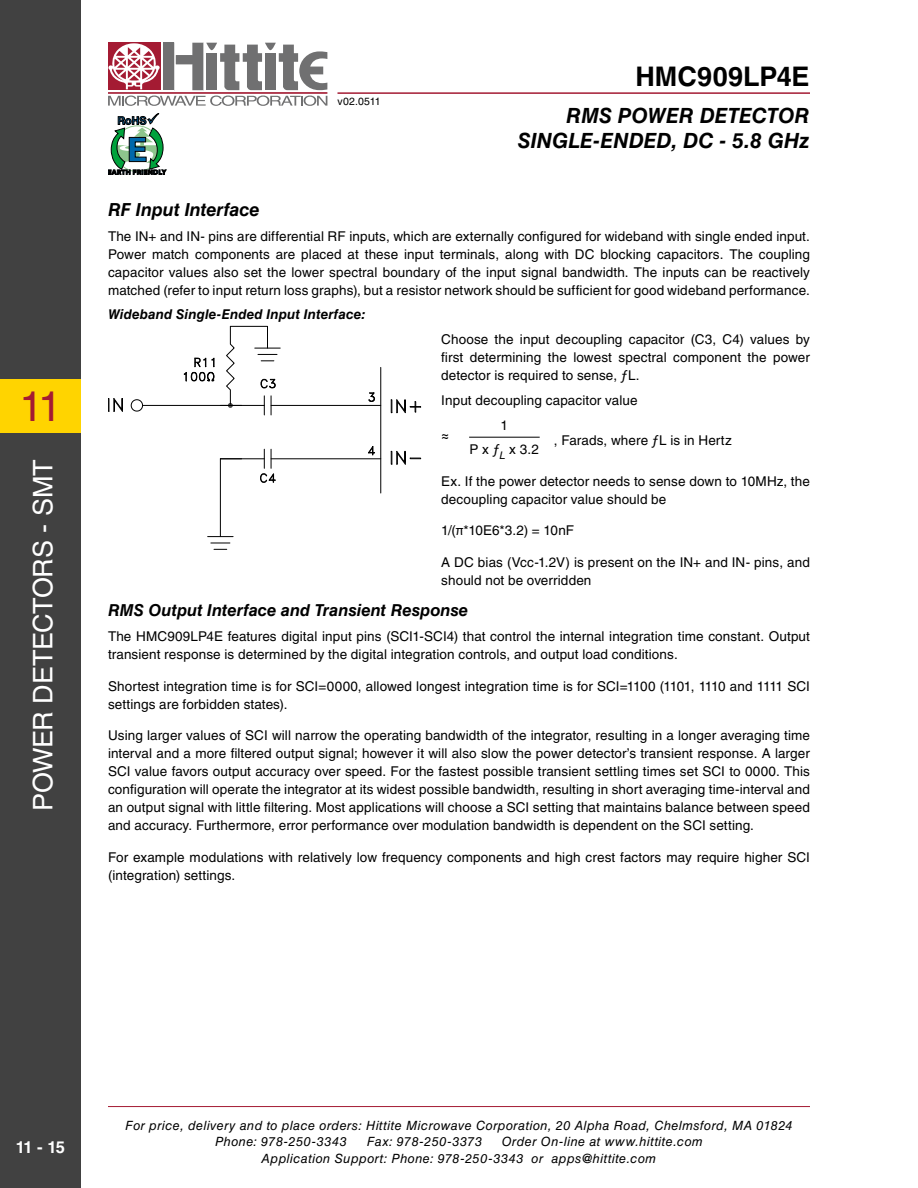
<style>
.page{position:relative;width:918px;height:1188px;background:#fff}
.page>*{position:absolute;margin:0;border:0;box-sizing:border-box;transform-origin:0 0}
.t1{font:42px "Helvetica LT Std";color:#a41b33}
.t2{font:27px "Helvetica LT Std";letter-spacing:-.015em;color:#fff}
.t3{font:700 27px "Helvetica LT Std";letter-spacing:.005em;color:#000}
.t4{font:italic 700 21px/25.2px "Helvetica LT Std";color:#000;text-align:right}
.t5{font:italic 700 18px "Helvetica LT Std";letter-spacing:-.005em;color:#000}
.t6{font:italic 700 16.5px "Helvetica LT Std";color:#000}
.t7{font:700 16.5px "Helvetica LT Std";color:#fff}
.t8{font:13.5px/18px "Helvetica LT Std";letter-spacing:.01em;color:#000}
.t9{font:italic 700 13.5px "Helvetica LT Std";letter-spacing:.01em;color:#000}
.t10{font:italic 12.75px/16.5px "Helvetica LT Std";letter-spacing:.035em;color:#000}
.t11{font:10.5px "Helvetica LT Std";letter-spacing:.02em;color:#000}
</style>
<div class="page">
<hr style="left:108px;top:1106px;width:702px;height:1px;background:#a41b33">
<hr style="left:338px;top:92px;width:472px;height:2px;background:#a41b33">
<div style="left:163px;top:43px;width:11px;height:47px;background:#707071"></div>
<div style="left:108px;top:43px;width:52px;height:47px;background:#a41b33"></div>
<hr style="left:108px;top:92px;width:219px;height:2px;background:#a41b33">
<svg style="left:176px;top:43px;width:151px;height:47px"></svg>
<svg style="left:108px;top:96px;width:219px;height:10px"></svg>
<svg style="left:108px;top:43px;width:52px;height:46px"></svg>
<svg style="left:108px;top:113px;width:58px;height:62px"></svg>
<div style="left:0;top:0;width:81px;height:1188px;background:#414141"></div>
<div style="left:0;top:379px;width:81px;height:54px;background:#ffd400"></div>
<hr style="left:469px;top:437px;width:71px;height:1px;background:#000">
<hr style="left:271px;top:458px;width:110px;height:1px;background:#000">
<svg style="left:130px;top:399px;width:13px;height:13px"></svg>
<hr style="left:220px;top:458px;width:44px;height:1px;background:#000">
<hr style="left:271px;top:405px;width:110px;height:1px;background:#000">
<svg style="left:260px;top:449px;width:16px;height:34px"></svg>
<svg style="left:108px;top:398px;width:15px;height:14px"></svg>
<hr style="left:143px;top:405px;width:99px;height:1px;background:#000">
<svg style="left:220px;top:458px;width:22px;height:1px"></svg>
<hr style="left:380px;top:367px;width:1px;height:126px;background:#000">
<svg style="left:368px;top:392px;width:7px;height:10px"></svg>
<svg style="left:368px;top:446px;width:7px;height:10px"></svg>
<svg style="left:390px;top:399px;width:31px;height:15px"></svg>
<svg style="left:390px;top:450px;width:31px;height:15px"></svg>
<svg style="left:183px;top:357px;width:32px;height:25px"></svg>
<svg style="left:208px;top:536px;width:25px;height:1px"></svg>
<svg style="left:211px;top:543px;width:19px;height:7px"></svg>
<hr style="left:220px;top:459px;width:1px;height:78px;background:#000">
<svg style="left:225px;top:326px;width:55px;height:89px"></svg>
<h1 class="t1" style="left:20px;top:382px;width:43px">11</h1>
<h2 class="t2" style="left:27px;top:811px;width:352px;rotate:-90deg">Power Detectors - SMT</h2>
<p class="t11" style="left:338px;top:95px;width:44px">v02.0511</p>
<h2 class="t3" style="left:635px;top:60px;width:176px">HMC909LP4E</h2>
<h3 class="t4" style="left:518px;top:103px;width:293px">RMS POWER DETECTOR<br>SINGLE-ENDED, DC - 5.8 GHz</h3>
<h3 class="t5" style="left:108px;top:199px;width:153px">RF Input Interface</h3>
<p class="t8" style="left:108px;top:227px;width:704px;text-align:justify">The IN+ and IN- pins are differential RF inputs, which are externally configured for wideband with single ended input.<br>Power match components are placed at these input terminals, along with DC blocking capacitors. The coupling capacitor values also set the lower spectral boundary of the input signal bandwidth. The inputs can be reactively matched (refer to input return loss graphs), but a resistor network should be sufficient for good wideband performance.</p>
<p class="t9" style="left:108px;top:306px;width:259px">Wideband Single-Ended Input Interface:</p>
<p class="t8" style="left:441px;top:330px;width:370px;text-align:justify">Choose the input decoupling capacitor (C3, C4) values by first determining the lowest spectral component the power detector is required to sense, ƒL.</p>
<p class="t8" style="left:441px;top:391px;width:198px">Input decoupling capacitor value</p>
<p class="t8" style="left:501px;top:416px;width:9px">1</p>
<p class="t8" style="left:470px;top:441px;width:71px">P x ƒ<sub>L</sub> x 3.2</p>
<p class="t8" style="left:441px;top:426px;width:10px">≈</p>
<p class="t8" style="left:554px;top:432px;width:179px">, Farads, where ƒL is in Hertz</p>
<p class="t8" style="left:441px;top:472px;width:370px">Ex. If the power detector needs to sense down to 10MHz, the decoupling capacitor value should be</p>
<p class="t8" style="left:441px;top:522px;width:134px">1/(π*10E6*3.2) = 10nF</p>
<p class="t8" style="left:441px;top:553px;width:370px">A DC bias (Vcc-1.2V) is present on the IN+ and IN- pins, and should not be overridden</p>
<p class="t6" style="left:108px;top:601px;width:362px">RMS Output Interface and Transient Response</p>
<p class="t8" style="left:108px;top:627px;width:703px">The HMC909LP4E features digital input pins (SCI1-SCI4) that control the internal integration time constant. Output transient response is determined by the digital integration controls, and output load conditions.</p>
<p class="t8" style="left:108px;top:677px;width:703px">Shortest integration time is for SCI=0000, allowed longest integration time is for SCI=1100 (1101, 1110 and 1111 SCI settings are forbidden states).</p>
<p class="t8" style="left:108px;top:726px;width:704px;text-align:justify">Using larger values of SCI will narrow the operating bandwidth of the integrator, resulting in a longer averaging time interval and a more filtered output signal; however it will also slow the power detector’s transient response. A larger SC I value favors output accuracy over speed. For the fastest possible transient settling times set SC I to 0000. This configuration will operate the integrator at its widest possible bandwidth, resulting in short averaging time-interval and an output signal with little filtering. Most applications will choose a SCI setting that maintains balance between speed and accuracy. Furthermore, error performance over modulation bandwidth is dependent on the SC I setting.</p>
<p class="t8" style="left:108px;top:848px;width:703px">For example modulations with relatively low frequency components and high crest factors may require higher SC I (integration) settings.</p>
<p class="t7" style="left:16px;top:1138px;width:51px">11 - 15</p>
<p class="t10" style="left:215px;top:1117px;width:579px;text-indent:-90px">For price, delivery and to place orders: Hittite Microwave Corporation, 20 Alpha Road, Chelmsford, MA 01824<br>Phone: 978-250-3343</p>
<p class="t10" style="left:262px;top:1133px;width:443px;text-indent:240px">Order On-line at www.hittite.com<br>Application Support: Phone: 978-250-3343 or apps@hittite.com</p>
<p class="t10" style="left:367px;top:1133px;width:117px">Fax: 978-250-3373</p>
</div>
